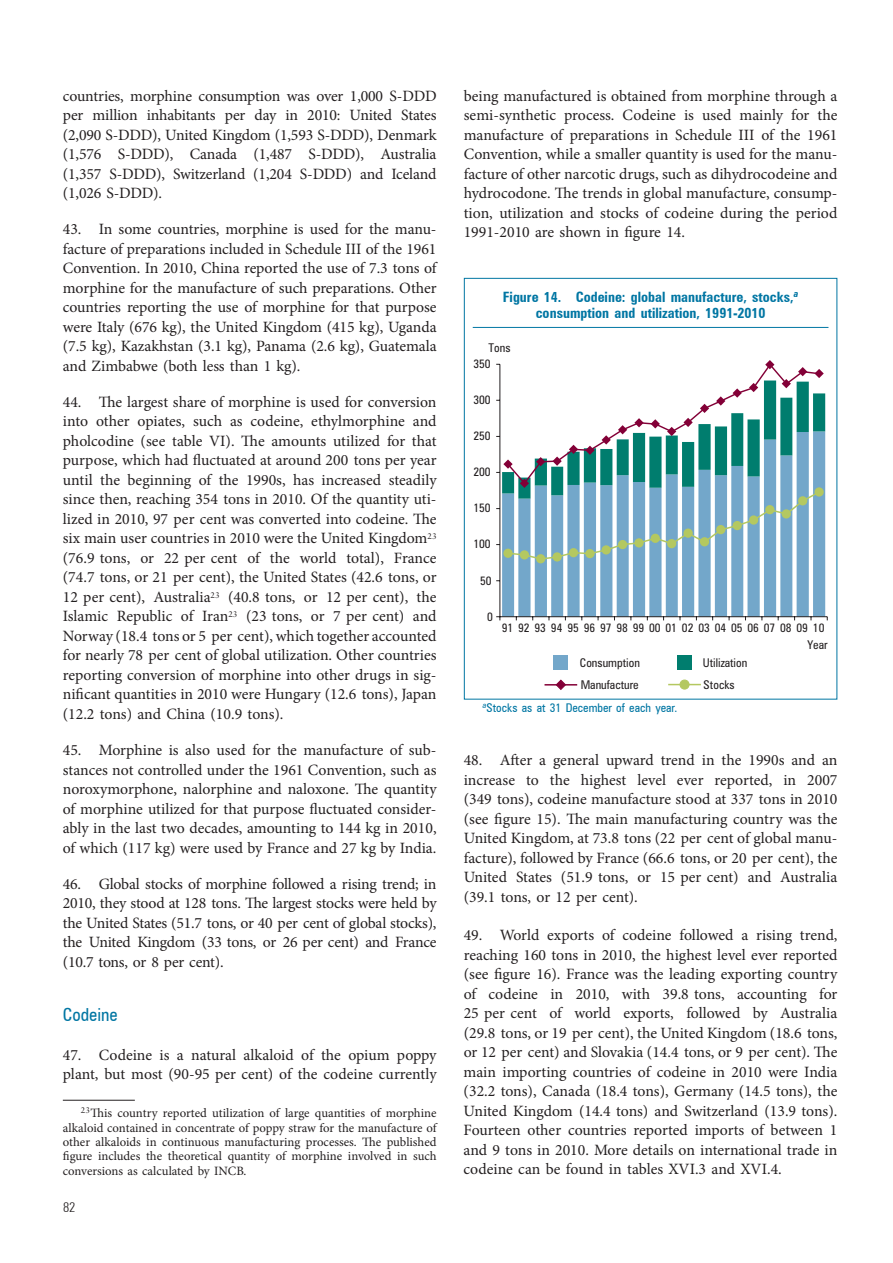
<style>
.page{position:relative;width:893px;height:1263px;background:#fff}
.page>*{position:absolute;margin:0;border:0;box-sizing:border-box;transform-origin:0 0}
.t1{font:condensed 18px "Zurich BT";color:#0076a3}
.t2{font:15.75px/19.5px "Minion Pro";letter-spacing:-.005em;color:#231f20;text-align:justify}
.t3{font:700 condensed 14.25px/16.5px "Zurich BT";color:#0076a3;text-align:center}
.t4{font:300 condensed 13.5px "Zurich BT";color:#231f20}
.t5{font:12.75px/14.2px "Minion Pro";color:#231f20;text-align:justify}
.t6{font:condensed 12px "Zurich BT";color:#231f20}
.t7{font:condensed 12px "Zurich BT";color:#0076a3}
</style>
<div class="page">
<div style="left:554px;top:655px;width:14px;height:14px;background:#73a7ca"></div>
<div style="left:677px;top:655px;width:15px;height:14px;background:#007d6e"></div>
<hr style="left:545px;top:684px;width:31px;height:1px;background:#830037">
<hr style="left:669px;top:684px;width:31px;height:1px;background:#b4c860">
<svg style="left:555px;top:679px;width:11px;height:11px"></svg>
<div style="left:680px;top:680px;width:9px;height:9px;background:#b4c860;border-radius:50%"></div>
<div style="left:680px;top:680px;width:9px;height:9px;border:1px solid #b4c860;border-radius:50%"></div>
<svg style="left:502px;top:560px;width:323px;height:56px;fill:#73a7ca"></svg>
<hr style="left:499px;top:364px;width:1px;height:253px;background:#231f20">
<hr style="left:500px;top:616px;width:327px;height:1px;background:#231f20">
<svg style="left:496px;top:360px;width:329px;height:200px"></svg>
<div style="left:503px;top:549px;width:10px;height:9px;background:#b4c860;border-radius:50%"></div>
<div style="left:520px;top:550px;width:9px;height:9px;background:#b4c860;border-radius:50%"></div>
<div style="left:536px;top:554px;width:9px;height:9px;background:#b4c860;border-radius:50%"></div>
<div style="left:552px;top:552px;width:10px;height:9px;background:#b4c860;border-radius:50%"></div>
<div style="left:569px;top:548px;width:9px;height:9px;background:#b4c860;border-radius:50%"></div>
<div style="left:585px;top:549px;width:10px;height:9px;background:#b4c860;border-radius:50%"></div>
<div style="left:602px;top:545px;width:9px;height:9px;background:#b4c860;border-radius:50%"></div>
<div style="left:618px;top:540px;width:9px;height:9px;background:#b4c860;border-radius:50%"></div>
<div style="left:634px;top:538px;width:10px;height:9px;background:#b4c860;border-radius:50%"></div>
<div style="left:651px;top:534px;width:9px;height:9px;background:#b4c860;border-radius:50%"></div>
<div style="left:667px;top:539px;width:9px;height:9px;background:#b4c860;border-radius:50%"></div>
<div style="left:683px;top:528px;width:10px;height:10px;background:#b4c860;border-radius:50%"></div>
<div style="left:700px;top:537px;width:9px;height:9px;background:#b4c860;border-radius:50%"></div>
<div style="left:716px;top:525px;width:9px;height:9px;background:#b4c860;border-radius:50%"></div>
<div style="left:733px;top:521px;width:9px;height:9px;background:#b4c860;border-radius:50%"></div>
<div style="left:749px;top:515px;width:9px;height:10px;background:#b4c860;border-radius:50%"></div>
<div style="left:765px;top:505px;width:9px;height:9px;background:#b4c860;border-radius:50%"></div>
<div style="left:782px;top:509px;width:9px;height:9px;background:#b4c860;border-radius:50%"></div>
<div style="left:798px;top:496px;width:9px;height:9px;background:#b4c860;border-radius:50%"></div>
<div style="left:814px;top:487px;width:10px;height:10px;background:#b4c860;border-radius:50%"></div>
<div style="left:464px;top:278px;width:373px;height:421px;border:1px solid #0076a3"></div>
<hr style="left:473px;top:327px;width:355px;height:1px;background:#0076a3">
<hr style="left:63px;top:1100px;width:72px;height:1px;background:#231f20">
<p class="t2" style="left:63px;top:86px;width:375px">countries, morphine consumption was over 1,000 S-DDD per million inhabitants per day in 2010: United States (2,090 S-DDD), United Kingdom (1,593 S-DDD), Denmark (1,576 S-DDD), Canada (1,487 S-DDD), Australia (1,357 S-DDD), Switzerland (1,204 S-DDD) and Iceland (1,026 S-DDD).</p>
<p class="t2" style="left:63px;top:220px;width:375px">43. In some countries, morphine is used for the manu&shy;facture of preparations included in Schedule III of the 1961<br>Convention. In 2010, China reported the use of 7.3 tons of morphine for the manufacture of such preparations. Other countries reporting the use of morphine for that purpose were Italy (676 kg), the United Kingdom (415 kg), Uganda (7.5 kg), Kazakhstan (3.1 kg), Panama (2.6 kg), Guatemala and Zimbabwe (both less than 1 kg).</p>
<p class="t2" style="left:63px;top:392px;width:375px">44. The largest share of morphine is used for conversion into other opiates, such as codeine, ethylmorphine and pholcodine (see table VI). The amounts utilized for that purpose, which had fluctuated at around 200 tons per year until the beginning of the 1990s, has increased steadily since then, reaching 354 tons in 2010. Of the quantity uti&shy;lized in 2010, 97 per cent was converted into codeine. The six main user countries in 2010 were the United Kingdom<sup>23 </sup>(76.9 tons, or 22 per cent of the world total), France (74.7 tons, or 21 per cent), the United States (42.6 tons, or 12 per cent), Australia<sup>23</sup> (40.8 tons, or 12 per cent), the Islamic Republic of Iran<sup>23</sup> (23 tons, or 7 per cent) and Norway (18.4 tons or 5 per cent), which together accounted for nearly 78 per cent of global utilization. Other countries reporting conversion of morphine into other drugs in sig&shy;nificant quantities in 2010 were Hungary (12.6 tons), Japan (12.2 tons) and China (10.9 tons).</p>
<p class="t2" style="left:63px;top:740px;width:375px">45. Morphine is also used for the manufacture of sub&shy;stances not controlled under the 1961 Convention, such as noroxymorphone, nalorphine and naloxone. The quantity of morphine utilized for that purpose fluctuated consider&shy;ably in the last two decades, amounting to 144 kg in 2010, of which (117 kg) were used by France and 27 kg by India.</p>
<p class="t2" style="left:63px;top:874px;width:375px">46. Global stocks of morphine followed a rising trend; in 2010, they stood at 128 tons. The largest stocks were held by the United States (51.7 tons, or 40 per cent of global stocks), the United Kingdom (33 tons, or 26 per cent) and France (10.7 tons, or 8 per cent).</p>
<p class="t1" style="left:63px;top:1004px;width:56px">Codeine</p>
<p class="t2" style="left:63px;top:1045px;width:375px">47. Codeine is a natural alkaloid of the opium poppy plant, but most (90-95 per cent) of the codeine currently</p>
<p class="t5" style="left:63px;top:1106px;width:375px;text-indent:18px"><sup>23</sup>This country reported utilization of large quantities of morphine alkaloid contained in concentrate of poppy straw for the manufacture of other alkaloids in continuous manufacturing processes. The published figure includes the theoretical quantity of morphine involved in such conversions as calculated by INCB.</p>
<p class="t4" style="left:63px;top:1199px;width:14px">82</p>
<p class="t2" style="left:464px;top:86px;width:375px">being manufactured is obtained from morphine through a semi-synthetic process. Codeine is used mainly for the manufacture of preparations in Schedule III of the 1961<br>Convention, while a smaller quantity is used for the manu&shy;facture of other narcotic drugs, such as dihydrocodeine and hydrocodone. The trends in global manufacture, consump&shy;tion, utilization and stocks of codeine during the period 1991-2010 are shown in figure 14.</p>
<p class="t3" style="left:503px;top:288px;width:297px">Figure 14. Codeine: global manufacture, stocks,<sup>a </sup>consumption and utilization, 1991-2010</p>
<p class="t6" style="left:489px;top:340px;width:23px">Tons</p>
<p class="t6" style="left:473px;top:356px;width:19px">350</p>
<p class="t6" style="left:473px;top:393px;width:19px">300</p>
<p class="t6" style="left:473px;top:429px;width:19px">250</p>
<p class="t6" style="left:473px;top:465px;width:19px">200</p>
<p class="t6" style="left:473px;top:501px;width:19px">150</p>
<p class="t6" style="left:473px;top:537px;width:19px">100</p>
<p class="t6" style="left:480px;top:573px;width:13px">50</p>
<p class="t6" style="left:487px;top:609px;width:7px">0</p>
<p class="t6" style="left:502px;top:620px;width:324px">91 92 93 94 95 96 97 98 99 00 01 02 03 04 05 06 07 08 09 10</p>
<p class="t6" style="left:580px;top:656px;width:61px">Consumption</p>
<p class="t6" style="left:703px;top:656px;width:46px">Utilization</p>
<p class="t6" style="left:581px;top:677px;width:60px">Manufacture</p>
<p class="t6" style="left:704px;top:677px;width:33px">Stocks</p>
<p class="t6" style="left:807px;top:638px;width:22px">Year</p>
<p class="t7" style="left:483px;top:700px;width:196px"><sup>a</sup>Stocks as at 31 December of each year.</p>
<p class="t2" style="left:464px;top:751px;width:375px">48. After a general upward trend in the 1990s and an increase to the highest level ever reported, in 2007 (349 tons), codeine manufacture stood at 337 tons in 2010 (see figure 15). The main manufacturing country was the United Kingdom, at 73.8 tons (22 per cent of global manu&shy;facture), followed by France (66.6 tons, or 20 per cent), the United States (51.9 tons, or 15 per cent) and Australia (39.1 tons, or 12 per cent).</p>
<p class="t2" style="left:464px;top:925px;width:375px">49. World exports of codeine followed a rising trend, reaching 160 tons in 2010, the highest level ever reported (see figure 16). France was the leading exporting country of codeine in 2010, with 39.8 tons, accounting for 25 per cent of world exports, followed by Australia (29.8 tons, or 19 per cent), the United Kingdom (18.6 tons, or 12 per cent) and Slovakia (14.4 tons, or 9 per cent). The main importing countries of codeine in 2010 were India (32.2 tons), Canada (18.4 tons), Germany (14.5 tons), the United Kingdom (14.4 tons) and Switzerland (13.9 tons).<br>Fourteen other countries reported imports of between 1 and 9 tons in 2010. More details on international trade in codeine can be found in tables XVI.3 and XVI.4.</p>
</div>
